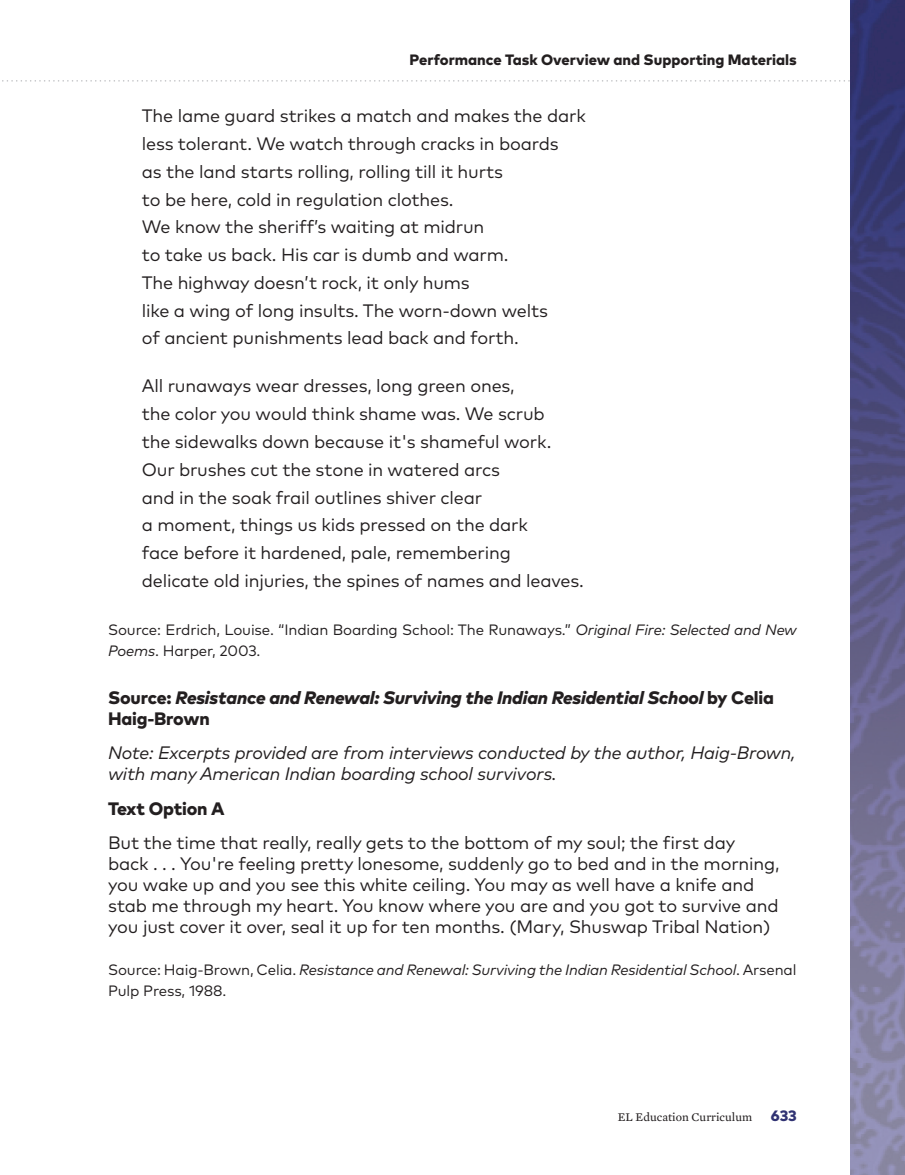
<style>
.page{position:relative;width:905px;height:1175px;background:#fff}
.page>*{position:absolute;margin:0;border:0;box-sizing:border-box;transform-origin:0 0}
.t1{font:18px/27.8px "Mark Pro";letter-spacing:-.01em;color:#231f20}
.t2{font:italic 18px/21px "Mark Pro";letter-spacing:-.01em;color:#231f20}
.t3{font:italic 800 18px/21px "Mark Pro";letter-spacing:-.01em;color:#231f20}
.t4{font:800 18px "Mark Pro";letter-spacing:-.01em;color:#231f20}
.t5{font:italic 15px/21px "Mark Pro";letter-spacing:-.01em;color:#231f20}
.t6{font:15px/21px "Mark Pro";letter-spacing:-.01em;color:#231f20}
.t7{font:800 15px "Mark Pro";color:#231f20}
.t8{font:12px "Mercury Text G2";color:#231f20}
.s1{font-style:italic}
.s2{font-style:normal}
.s3{font-family:"Mark Pro";font-weight:800;font-size:15px;color:#313373}
</style>
<div class="page">
<svg style="left:2px;top:80px;width:903px;height:2px"></svg>
<img style="left:850px;top:0;width:54px;height:1174px">
<p class="t7" style="left:409px;top:48px;width:389px">Performance Task Overview and Supporting Materials</p>
<p class="t1" style="left:142px;top:101px;width:445px">The lame guard strikes a match and makes the dark less tolerant. We watch through cracks in boards<br>as the land starts rolling, rolling till it hurts<br>to be here, cold in regulation clothes.<br>We know the sheriff’s waiting at midrun<br>to take us back. His car is dumb and warm.<br>The highway doesn’t rock, it only hums<br>like a wing of long insults. The worn-down welts<br>of ancient punishments lead back and forth.</p>
<p class="t1" style="left:142px;top:371px;width:443px">All runaways wear dresses, long green ones,<br>the color you would think shame was. We scrub<br>the sidewalks down because it's shameful work.<br>Our brushes cut the stone in watered arcs<br>and in the soak frail outlines shiver clear<br>a moment, things us kids pressed on the dark<br>face before it hardened, pale, remembering<br>delicate old injuries, the spines of names and leaves.</p>
<p class="t6" style="left:108px;top:617px;width:690px">Source: Erdrich, Louise. “Indian Boarding School: The Runaways.” <span class="s1">Original Fire: Selected and New<br>Poems</span>. Harper, 2003.</p>
<p class="t3" style="left:108px;top:685px;width:667px"><span class="s2">Source:</span> Resistance and Renewal: Surviving the Indian Residential School <span class="s2">by Celia<br>Haig-Brown</span></p>
<p class="t2" style="left:108px;top:741px;width:689px">Note: Excerpts provided are from interviews conducted by the author, Haig-Brown, with many American Indian boarding school survivors.</p>
<p class="t4" style="left:108px;top:794px;width:118px">Text Option A</p>
<p class="t1" style="left:108px;top:831px;width:673px;line-height:21px">But the time that really, really gets to the bottom of my soul; the first day back . . . You're feeling pretty lonesome, suddenly go to bed and in the morning, you wake up and you see this white ceiling. You may as well have a knife and stab me through my heart. You know where you are and you got to survive and you just cover it over, seal it up for ten months. (Mary, Shuswap Tribal Nation)</p>
<p class="t5" style="left:108px;top:957px;width:690px"><span class="s2">Source: Haig-Brown, Celia.</span> Resistance and Renewal: Surviving the Indian Residential School<span class="s2">. Arsenal<br>Pulp Press, 1988.</span></p>
<p class="t8" style="left:617px;top:1108px;width:181px">EL Education Curriculum <span class="s3">633</span></p>
</div>
